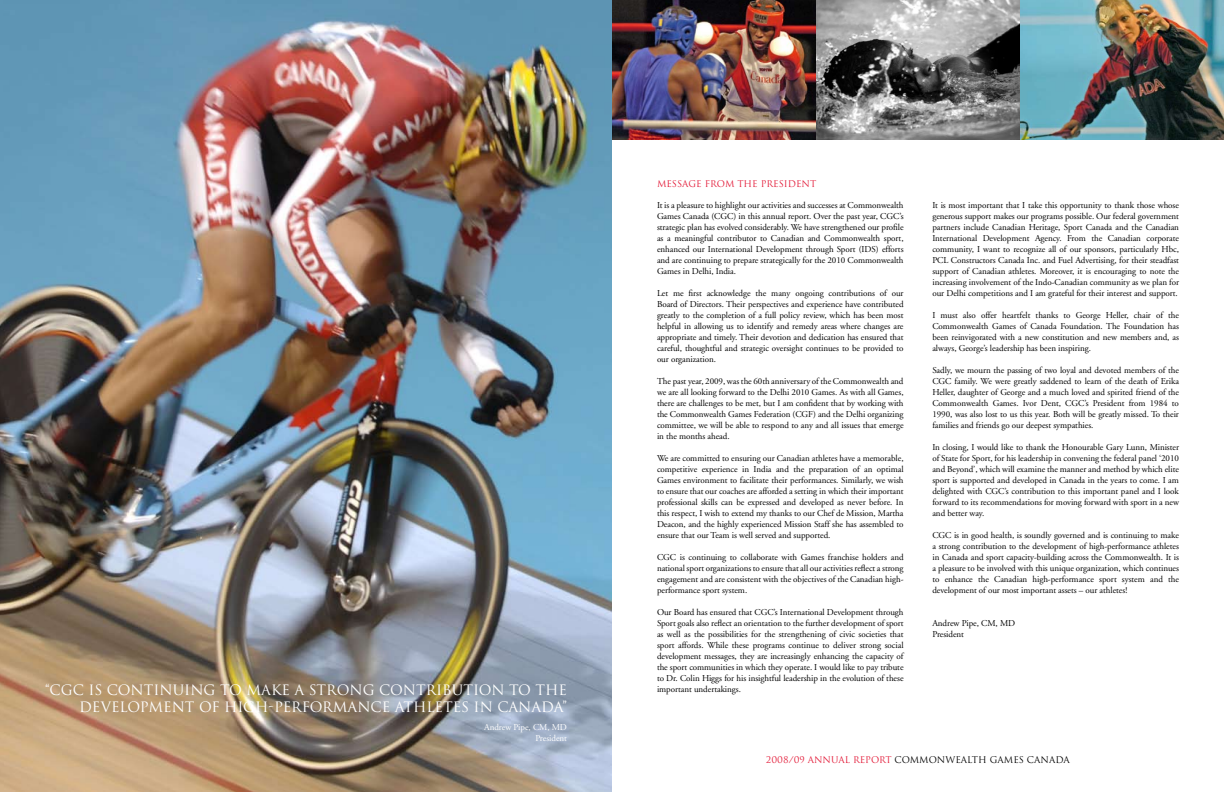
<style>
.page{position:relative;width:1224px;height:792px;background:#fff}
.page>*{position:absolute;margin:0;border:0;box-sizing:border-box;transform-origin:0 0}
.t1{font:14px/16.8px "Trajan";letter-spacing:-.005em;color:#fff;text-align:right}
.t2{font:9px/11px "Adobe Garamond";letter-spacing:-.005em;color:#000;text-align:justify}
.t3{font:9px "Trajan";color:#000}
.t4{font:9px/11px "Adobe Garamond";letter-spacing:-.005em;color:#fff;text-align:right}
.t5{font:9px "Trajan";color:#e31937}
.s1{color:#e31937}
</style>
<div class="page">
<img style="left:0;top:0;width:612px;height:792px">
<img style="left:1020px;top:0;width:204px;height:140px">
<img style="left:612px;top:0;width:204px;height:140px">
<svg style="left:816px;top:0;width:204px;height:140px;background:#818181"></svg>
<h1 class="t1" style="left:45px;top:682px;width:524px">“CGC IS CONTINUING TO MAKE A STRONG CONTRIBUTION TO THE<br>DEVELOPMENT OF HIGH-PERFORMANCE ATHLETES IN CANADA”</h1>
<p class="t4" style="left:484px;top:721px;width:84px">Andrew Pipe, CM, MD<br>President</p>
<p class="t5" style="left:657px;top:178px;width:161px">MESSAGE FROM THE PRESIDENT</p>
<p class="t2" style="left:657px;top:200px;width:248px">It is a pleasure to highlight our activities and successes at Commonwealth Games Canada (CGC) in this annual report. Over the past year, CGC’s strategic plan has evolved considerably. We have strengthened our profile as a meaningful contributor to Canadian and Commonwealth sport, enhanced our International Development through Sport (IDS) efforts and are continuing to prepare strategically for the 2010 Commonwealth Games in Delhi, India.</p>
<p class="t2" style="left:657px;top:288px;width:248px">Let me first acknowledge the many ongoing contributions of our Board of Directors. Their perspectives and experience have contributed greatly to the completion of a full policy review, which has been most helpful in allowing us to identify and remedy areas where changes are appropriate and timely. Their devotion and dedication has ensured that careful, thoughtful and strategic oversight continues to be provided to our organization.</p>
<p class="t2" style="left:657px;top:376px;width:248px">The past year, 2009, was the 60th anniversary of the Commonwealth and we are all looking forward to the Delhi 2010 Games. As with all Games, there are challenges to be met, but I am confident that by working with the Commonwealth Games Federation (CGF) and the Delhi organizing committee, we will be able to respond to any and all issues that emerge in the months ahead.</p>
<p class="t2" style="left:657px;top:453px;width:248px">We are committed to ensuring our Canadian athletes have a memorable, competitive experience in India and the preparation of an optimal Games environment to facilitate their performances. Similarly, we wish to ensure that our coaches are afforded a setting in which their important professional skills can be expressed and developed as never before. In this respect, I wish to extend my thanks to our Chef de Mission, Martha Deacon, and the highly experienced Mission Staff she has assembled to ensure that our Team is well served and supported.</p>
<p class="t2" style="left:657px;top:552px;width:248px">CGC is continuing to collaborate with Games franchise holders and national sport organizations to ensure that all our activities reflect a strong engagement and are consistent with the objectives of the Canadian high&shy;performance sport system.</p>
<p class="t2" style="left:657px;top:607px;width:248px">Our Board has ensured that CGC’s International Development through Sport goals also reflect an orientation to the further development of sport as well as the possibilities for the strengthening of civic societies that sport affords. While these programs continue to deliver strong social development messages, they are increasingly enhancing the capacity of the sport communities in which they operate. I would like to pay tribute to Dr. Colin Higgs for his insightful leadership in the evolution of these important undertakings.</p>
<p class="t2" style="left:932px;top:200px;width:248px">It is most important that I take this opportunity to thank those whose generous support makes our programs possible. Our federal government partners include Canadian Heritage, Sport Canada and the Canadian International Development Agency. From the Canadian corporate community, I want to recognize all of our sponsors, particularly Hbc, PCL Constructors Canada Inc. and Fuel Advertising, for their steadfast support of Canadian athletes. Moreover, it is encouraging to note the increasing involvement of the Indo-Canadian community as we plan for our Delhi competitions and I am grateful for their interest and support.</p>
<p class="t2" style="left:932px;top:310px;width:248px">I must also offer heartfelt thanks to George Heller, chair of the Commonwealth Games of Canada Foundation. The Foundation has been reinvigorated with a new constitution and new members and, as always, George’s leadership has been inspiring.</p>
<p class="t2" style="left:932px;top:365px;width:248px">Sadly, we mourn the passing of two loyal and devoted members of the CGC family. We were greatly saddened to learn of the death of Erika Heller, daughter of George and a much loved and spirited friend of the Commonwealth Games. Ivor Dent, CGC’s President from 1984 to 1990, was also lost to us this year. Both will be greatly missed. To their families and friends go our deepest sympathies.</p>
<p class="t2" style="left:932px;top:442px;width:248px">In closing, I would like to thank the Honourable Gary Lunn, Minister of State for Sport, for his leadership in convening the federal panel ‘2010 and Beyond’, which will examine the manner and method by which elite sport is supported and developed in Canada in the years to come. I am delighted with CGC’s contribution to this important panel and I look forward to its recommendations for moving forward with sport in a new and better way.</p>
<p class="t2" style="left:932px;top:530px;width:248px">CGC is in good health, is soundly governed and is continuing to make a strong contribution to the development of high-performance athletes in Canada and sport capacity-building across the Commonwealth. It is a pleasure to be involved with this unique organization, which continues to enhance the Canadian high-performance sport system and the development of our most important assets – our athletes!</p>
<p class="t2" style="left:932px;top:618px;width:84px">Andrew Pipe, CM, MD<br>President</p>
<p class="t3" style="left:766px;top:754px;width:305px"><span class="s1">2008/09 ANNUAL REPORT</span> COMMONWEALTH GAMES CANADA</p>
</div>
